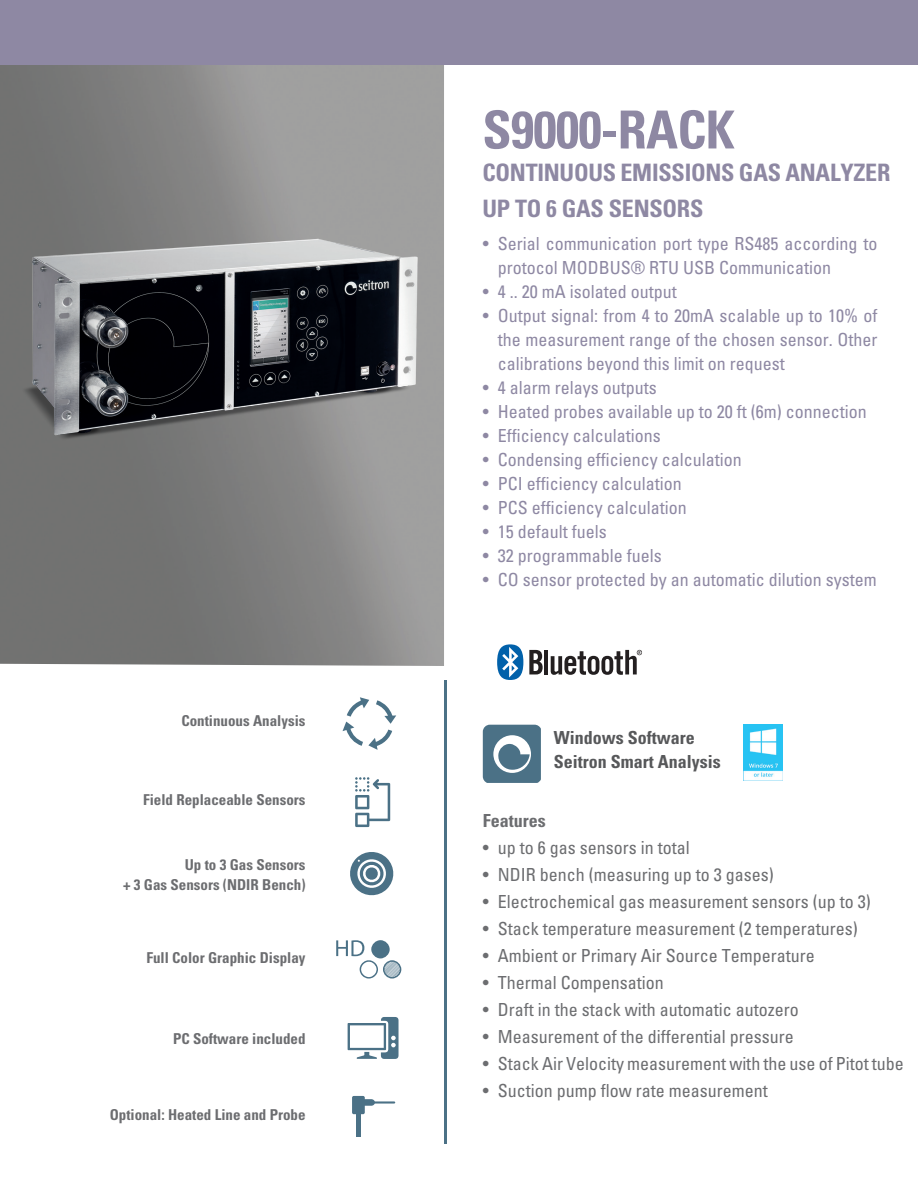
<style>
.page{position:relative;width:918px;height:1188px;background:#fff}
.page>*{position:absolute;margin:0;border:0;box-sizing:border-box;transform-origin:0 0}
.t1{font:700 condensed 52.5px "Univers";letter-spacing:-.015em;color:#8e88a3}
.t2{font:700 condensed 24px "Univers";letter-spacing:-.01em;color:#8e88a3}
.t3{font:condensed 18px/24px "Univers";color:#8e88a3}
.t4{font:condensed 18px "Univers";color:#6c6d70}
.t5{font:700 condensed 18px "Univers";color:#57585a}
.t6{font:700 condensed 18px "Univers";color:#6c6d70}
.t7{font:700 condensed 15px "Univers";color:#6c6d70}
</style>
<div class="page">
<hr style="left:444px;top:680px;width:2px;height:463px;background:#4b7186">
<svg style="left:529px;top:650px;width:14px;height:24px"></svg>
<hr style="left:544px;top:650px;width:4px;height:24px;background:#231f20">
<svg style="left:497px;top:644px;width:26px;height:36px"></svg>
<svg style="left:551px;top:650px;width:91px;height:25px"></svg>
<svg style="left:350px;top:852px;width:44px;height:44px"></svg>
<svg style="left:355px;top:777px;width:35px;height:50px"></svg>
<svg style="left:336px;top:940px;width:65px;height:39px"></svg>
<svg style="left:483px;top:725px;width:58px;height:58px;background:#6a899b"></svg>
<img style="left:743px;top:725px;width:40px;height:56px">
<div style="left:0;top:0;width:918px;height:65px;background:#8e88a3"></div>
<img style="left:14px;top:216px;width:413px;height:243px">
<svg style="left:343px;top:697px;width:53px;height:53px"></svg>
<svg style="left:348px;top:1017px;width:51px;height:42px"></svg>
<div style="left:352px;top:1096px;width:13px;height:18px;background:#4b7186;border-radius:2px"></div>
<svg style="left:365px;top:1099px;width:30px;height:7px"></svg>
<div style="left:356px;top:1113px;width:5px;height:24px;background:#4b7186"></div>
<p class="t7" style="left:181px;top:711px;width:126px">Continuous Analysis</p>
<p class="t7" style="left:143px;top:791px;width:164px">Field Replaceable Sensors</p>
<p class="t7" style="left:185px;top:855px;width:122px">Up to 3 Gas Sensors</p>
<p class="t7" style="left:123px;top:875px;width:184px">+ 3 Gas Sensors (NDIR Bench)</p>
<p class="t7" style="left:146px;top:949px;width:161px">Full Color Graphic Display</p>
<p class="t7" style="left:173px;top:1029px;width:134px">PC Software included</p>
<p class="t7" style="left:110px;top:1106px;width:197px">Optional: Heated Line and Probe</p>
<p class="t1" style="left:482px;top:98px;width:254px">S9000-RACK</p>
<p class="t2" style="left:482px;top:158px;width:410px">CONTINUOUS EMISSIONS GAS ANALYZER</p>
<p class="t2" style="left:482px;top:194px;width:223px">UP TO 6 GAS SENSORS</p>
<p class="t3" style="left:498px;top:231px;width:381px;text-indent:-15px">• Serial communication port type RS485 according to protocol MODBUS® RTU USB Communication</p>
<p class="t3" style="left:483px;top:279px;width:195px">• 4 .. 20 mA isolated output</p>
<p class="t3" style="left:498px;top:303px;width:381px;text-align:justify;text-indent:-15px">• Output signal: from 4 to 20mA scalable up to 10% of the measurement range of the chosen sensor. Other calibrations beyond this limit on request</p>
<p class="t3" style="left:483px;top:375px;width:175px">• 4 alarm relays outputs</p>
<p class="t3" style="left:483px;top:399px;width:385px">• Heated probes available up to 20 ft (6m) connection</p>
<p class="t3" style="left:483px;top:423px;width:179px">• Efficiency calculations</p>
<p class="t3" style="left:483px;top:447px;width:260px">• Condensing efficiency calculation</p>
<p class="t3" style="left:483px;top:471px;width:200px">• PCI efficiency calculation</p>
<p class="t3" style="left:483px;top:495px;width:205px">• PCS efficiency calculation</p>
<p class="t3" style="left:483px;top:519px;width:125px">• 15 default fuels</p>
<p class="t3" style="left:483px;top:543px;width:180px">• 32 programmable fuels</p>
<p class="t3" style="left:483px;top:567px;width:395px">• CO sensor protected by an automatic dilution system</p>
<p class="t5" style="left:554px;top:727px;width:142px">Windows Software</p>
<p class="t5" style="left:554px;top:750px;width:168px">Seitron Smart Analysis</p>
<p class="t6" style="left:483px;top:810px;width:64px">Features</p>
<p class="t4" style="left:483px;top:836px;width:208px">• up to 6 gas sensors in total</p>
<p class="t4" style="left:483px;top:863px;width:292px">• NDIR bench (measuring up to 3 gases)</p>
<p class="t4" style="left:483px;top:890px;width:389px">• Electrochemical gas measurement sensors (up to 3)</p>
<p class="t4" style="left:483px;top:917px;width:376px">• Stack temperature measurement (2 temperatures)</p>
<p class="t4" style="left:483px;top:944px;width:333px">• Ambient or Primary Air Source Temperature</p>
<p class="t4" style="left:483px;top:971px;width:182px">• Thermal Compensation</p>
<p class="t4" style="left:483px;top:998px;width:317px">• Draft in the stack with automatic autozero</p>
<p class="t4" style="left:483px;top:1025px;width:312px">• Measurement of the differential pressure</p>
<p class="t4" style="left:483px;top:1052px;width:423px">• Stack Air Velocity measurement with the use of Pitot tube</p>
<p class="t4" style="left:483px;top:1079px;width:286px">• Suction pump flow rate measurement</p>
</div>
